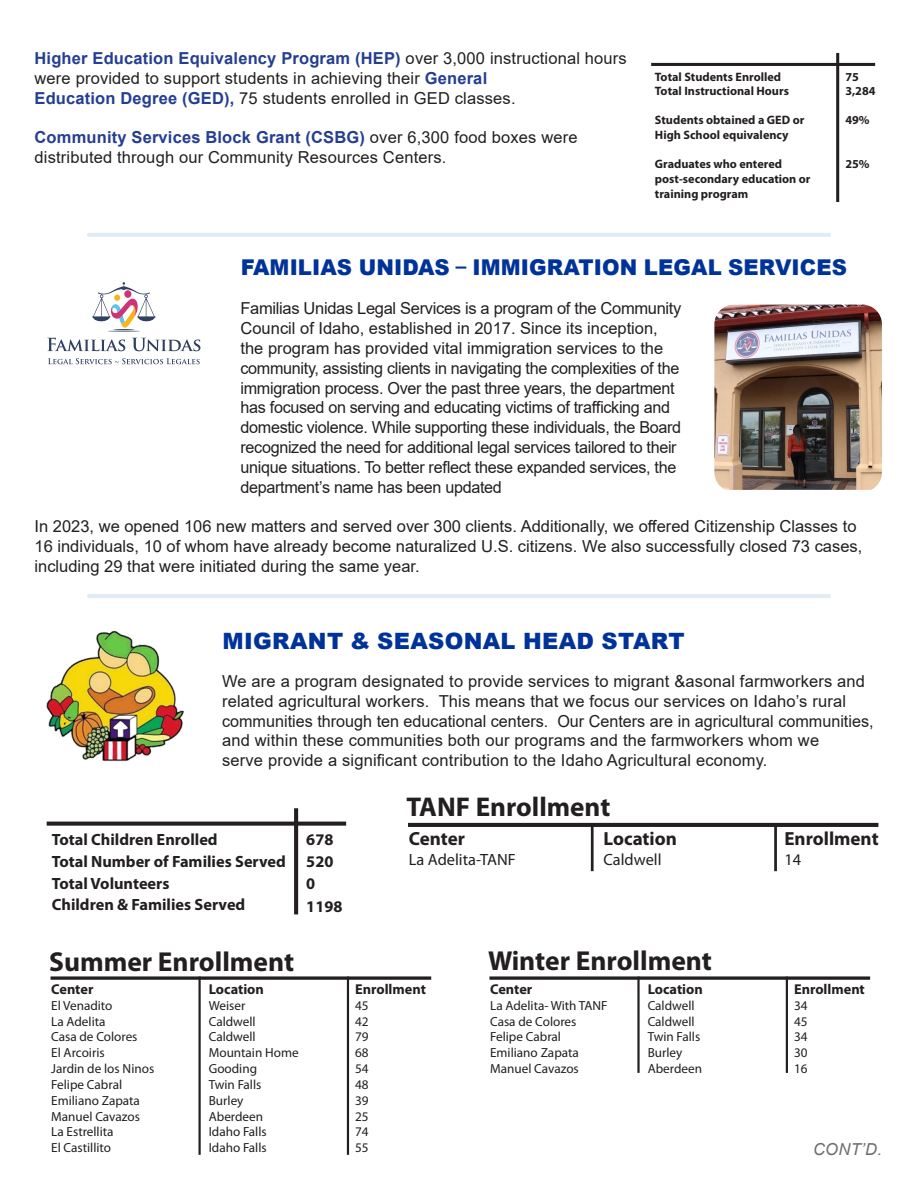
<style>
.page{position:relative;width:918px;height:1188px;background:#fff}
.page>*{position:absolute;margin:0;border:0;box-sizing:border-box;transform-origin:0 0}
.t1{font:700 27.45px "Myriad Pro";color:#231f20}
.t2{font:700 27.15px "Myriad Pro";color:#231f20}
.t3{font:900 22.5px "Arial";letter-spacing:.015em;color:#039}
.t4{font:900 21.75px "Arial";letter-spacing:.005em;color:#039}
.t5{font:700 19.05px "Myriad Pro";color:#231f20}
.t6{font:16.5px/19.8px "Arial";color:#231f20}
.t7{font:16.5px/19.8px "Arial";letter-spacing:-.02em;color:#231f20}
.t8{font:italic 16.5px "Arial";color:#6c6d70}
.t9{font:700 16.35px/21.8px "Myriad Pro";color:#231f20}
.t10{font:16.35px "Myriad Pro";color:#231f20}
.t11{font:700 14.25px "Myriad Pro";color:#231f20}
.t12{font:13.2px/15.9px "Myriad Pro";color:#231f20}
.t13{font:700 12.15px/14.7px "Myriad Pro";color:#231f20}
.s1{font-weight:700;color:#243e91}
</style>
<div class="page">
<hr style="left:651px;top:63px;width:224px;height:3px;background:#231f20">
<hr style="left:836px;top:53px;width:3px;height:149px;background:#231f20">
<hr style="left:108px;top:331px;width:32px;height:1px;background:#2f4061;border-radius:50%">
<svg style="left:92px;top:282px;width:64px;height:48px"></svg>
<svg style="left:47px;top:338px;width:78px;height:13px"></svg>
<svg style="left:132px;top:338px;width:68px;height:13px"></svg>
<svg style="left:48px;top:358px;width:152px;height:6px"></svg>
<img style="left:46px;top:631px;width:138px;height:131px">
<svg style="left:47px;top:822px;width:299px;height:4px"></svg>
<svg style="left:294px;top:808px;width:4px;height:106px"></svg>
<svg style="left:51px;top:976px;width:380px;height:4px;background:#494546"></svg>
<hr style="left:347px;top:977px;width:2px;height:178px;background:#231f20">
<hr style="left:198px;top:977px;width:3px;height:178px;background:#231f20">
<hr style="left:408px;top:823px;width:470px;height:4px;background:#231f20">
<hr style="left:774px;top:823px;width:3px;height:48px;background:#231f20">
<hr style="left:591px;top:823px;width:3px;height:48px;background:#231f20">
<svg style="left:489px;top:976px;width:381px;height:4px;background:#494546"></svg>
<hr style="left:786px;top:977px;width:2px;height:96px;background:#231f20">
<hr style="left:637px;top:977px;width:3px;height:96px;background:#231f20">
<img style="left:714px;top:305px;width:168px;height:185px">
<hr style="left:87px;top:233px;width:744px;height:4px;background:#e1ebf4;border-radius:2px">
<hr style="left:87px;top:594px;width:744px;height:4px;background:#e1ebf4;border-radius:2px">
<p class="t6" style="left:35px;top:48px;width:594px"><span class="s1">Higher Education Equivalency Program (HEP)</span> over 3,000 instructional hours were provided to support students in achieving their <span class="s1">General<br>Education Degree (GED),</span> 75 students enrolled in GED classes.</p>
<p class="t6" style="left:35px;top:128px;width:545px"><span class="s1">Community Services Block Grant (CSBG)</span> over 6,300 food boxes were distributed through our Community Resources Centers.</p>
<p class="t13" style="left:655px;top:69px;width:136px">Total Students Enrolled<br>Total Instructional Hours</p>
<p class="t13" style="left:655px;top:113px;width:151px">Students obtained a GED or<br>High School equivalency</p>
<p class="t13" style="left:655px;top:157px;width:157px">Graduates who entered post-secondary education or training program</p>
<p class="t13" style="left:845px;top:69px;width:32px">75<br>3,284</p>
<p class="t13" style="left:845px;top:113px;width:26px">49%</p>
<p class="t13" style="left:845px;top:157px;width:26px">25%</p>
<h3 class="t4" style="left:241px;top:251px;width:608px">FAMILIAS UNIDAS – IMMIGRATION LEGAL SERVICES</h3>
<p class="t7" style="left:241px;top:299px;width:442px">Familias Unidas Legal Services is a program of the Community Council of Idaho, established in 2017. Since its inception, the program has provided vital immigration services to the community, assisting clients in navigating the complexities of the immigration process. Over the past three years, the department has focused on serving and educating victims of trafficking and domestic violence. While supporting these individuals, the Board recognized the need for additional legal services tailored to their unique situations. To better reflect these expanded services, the department’s name has been updated</p>
<p class="t6" style="left:35px;top:516px;width:829px">In 2023, we opened 106 new matters and served over 300 clients. Additionally, we offered Citizenship Classes to<br>16 individuals, 10 of whom have already become naturalized U.S. citizens. We also successfully closed 73 cases, including 29 that were initiated during the same year.</p>
<h3 class="t3" style="left:222px;top:625px;width:464px">MIGRANT &amp; SEASONAL HEAD START</h3>
<p class="t6" style="left:222px;top:671px;width:653px">We are a program designated to provide services to migrant &amp;asonal farmworkers and related agricultural workers. This means that we focus our services on Idaho’s rural communities through ten educational centers. Our Centers are in agricultural communities, and within these communities both our programs and the farmworkers whom we<br>serve provide a significant contribution to the Idaho Agricultural economy.</p>
<p class="t9" style="left:52px;top:829px;width:236px">Total Children Enrolled<br>Total Number of Families Served<br>Total Volunteers<br>Children &amp; Families Served</p>
<p class="t9" style="left:306px;top:829px;width:38px;line-height:22.2px">678<br>520<br>0<br>1198</p>
<h1 class="t1" style="left:49px;top:947px;width:246px">Summer Enrollment</h1>
<p class="t11" style="left:51px;top:981px;width:44px">Center</p>
<p class="t12" style="left:51px;top:998px;width:105px">El Venadito<br>La Adelita<br>Casa de Colores<br>El Arcoiris<br>Jardin de los Ninos<br>Felipe Cabral<br>Emiliano Zapata<br>Manuel Cavazos<br>La Estrellita<br>El Castillito</p>
<p class="t11" style="left:209px;top:981px;width:57px">Location</p>
<p class="t12" style="left:209px;top:998px;width:91px">Weiser<br>Caldwell<br>Caldwell<br>Mountain Home<br>Gooding<br>Twin Falls<br>Burley<br>Aberdeen<br>Idaho Falls<br>Idaho Falls</p>
<h2 class="t2" style="left:406px;top:791px;width:206px">TANF Enrollment</h2>
<p class="t5" style="left:409px;top:828px;width:58px">Center</p>
<p class="t10" style="left:409px;top:850px;width:108px">La Adelita-TANF</p>
<p class="t5" style="left:604px;top:828px;width:75px">Location</p>
<p class="t10" style="left:604px;top:850px;width:59px">Caldwell</p>
<p class="t11" style="left:355px;top:981px;width:72px">Enrollment</p>
<p class="t12" style="left:355px;top:998px;width:15px;text-align:justify">45<br>42<br>79<br>68<br>54<br>48<br>39<br>25<br>74<br>55</p>
<h1 class="t1" style="left:488px;top:945px;width:225px">Winter Enrollment</h1>
<p class="t11" style="left:490px;top:981px;width:44px">Center</p>
<p class="t12" style="left:490px;top:998px;width:119px">La Adelita- With TANF<br>Casa de Colores<br>Felipe Cabral<br>Emiliano Zapata<br>Manuel Cavazos</p>
<p class="t11" style="left:648px;top:981px;width:57px">Location</p>
<p class="t12" style="left:648px;top:998px;width:56px">Caldwell<br>Caldwell<br>Twin Falls<br>Burley<br>Aberdeen</p>
<p class="t5" style="left:784px;top:828px;width:96px">Enrollment</p>
<p class="t10" style="left:784px;top:850px;width:18px">14</p>
<p class="t11" style="left:794px;top:981px;width:72px">Enrollment</p>
<p class="t12" style="left:794px;top:998px;width:15px;text-align:justify">34<br>45<br>34<br>30<br>16</p>
<p class="t8" style="left:813px;top:1138px;width:70px">CONT’D.</p>
</div>
